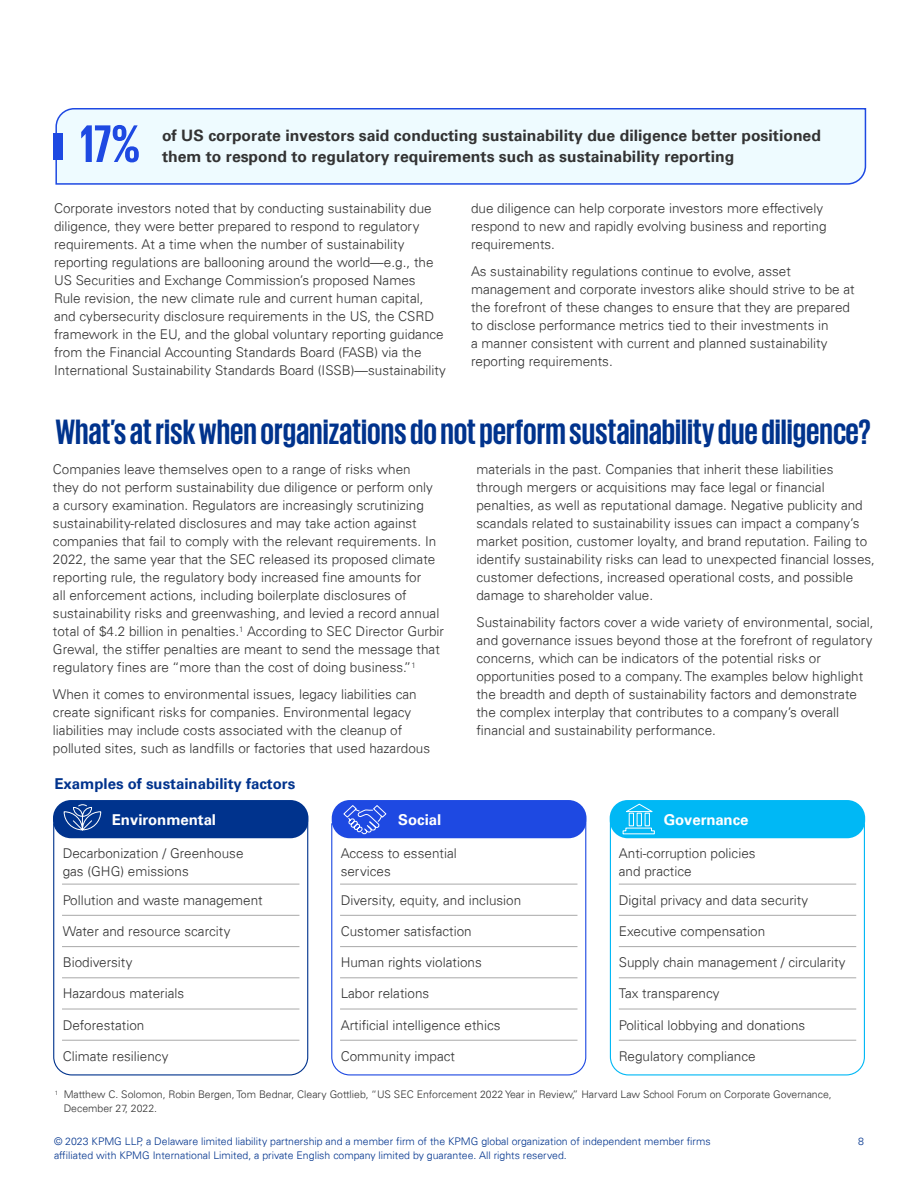
<style>
.page{position:relative;width:918px;height:1188px;background:#fff}
.page>*{position:absolute;margin:0;border:0;box-sizing:border-box;transform-origin:0 0}
.t1{font:700 54px "KPMG";color:#1e49e2}
.t2{font:700 36px "KPMG";color:#00338d}
.t3{font:700 15.75px/21px "Univers";color:#333}
.t4{font:700 15px "Univers";color:#00338d}
.t5{font:700 15px "Univers";letter-spacing:-.005em;color:#fff}
.t6{font:300 13.5px/18px "Univers 45";color:#333}
.t7{font:300 10.5px "Univers 45";color:#00338d}
.t8{font:300 10.5px/13.5px "Univers 45";color:#333}
</style>
<div class="page">
<div style="left:55px;top:108px;width:812px;height:77px;background:#eefbff"></div>
<div style="left:53px;top:133px;width:10px;height:27px;background:#1e49e2"></div>
<div style="left:53px;top:800px;width:255px;height:38px;background:#00338d;border-radius:18px"></div>
<svg style="left:53px;top:823px;width:256px;height:253px"></svg>
<div style="left:332px;top:800px;width:255px;height:38px;background:#1e49e2;border-radius:18px"></div>
<svg style="left:331px;top:823px;width:256px;height:253px"></svg>
<div style="left:610px;top:800px;width:255px;height:38px;background:#00b8f5;border-radius:18px"></div>
<svg style="left:609px;top:823px;width:256px;height:253px"></svg>
<svg style="left:622px;top:803px;width:33px;height:32px"></svg>
<svg style="left:63px;top:804px;width:38px;height:27px"></svg>
<svg style="left:343px;top:805px;width:44px;height:30px"></svg>
<hr style="left:619px;top:884px;width:237px;height:1px;background:#b2b2b2">
<hr style="left:619px;top:915px;width:237px;height:1px;background:#b2b2b2">
<hr style="left:619px;top:946px;width:237px;height:1px;background:#b2b2b2">
<hr style="left:619px;top:977px;width:237px;height:1px;background:#b2b2b2">
<hr style="left:619px;top:1008px;width:237px;height:2px;background:#b2b2b2">
<hr style="left:619px;top:1040px;width:237px;height:1px;background:#b2b2b2">
<hr style="left:340px;top:884px;width:237px;height:1px;background:#b2b2b2">
<hr style="left:340px;top:915px;width:237px;height:1px;background:#b2b2b2">
<hr style="left:340px;top:946px;width:237px;height:1px;background:#b2b2b2">
<hr style="left:340px;top:977px;width:237px;height:1px;background:#b2b2b2">
<hr style="left:340px;top:1008px;width:237px;height:2px;background:#b2b2b2">
<hr style="left:340px;top:1040px;width:237px;height:1px;background:#b2b2b2">
<hr style="left:62px;top:884px;width:237px;height:1px;background:#b2b2b2">
<hr style="left:62px;top:915px;width:237px;height:1px;background:#b2b2b2">
<hr style="left:62px;top:946px;width:237px;height:1px;background:#b2b2b2">
<hr style="left:62px;top:977px;width:237px;height:1px;background:#b2b2b2">
<hr style="left:62px;top:1008px;width:237px;height:2px;background:#b2b2b2">
<hr style="left:62px;top:1040px;width:237px;height:1px;background:#b2b2b2">
<h1 class="t1" style="left:80px;top:117px;width:62px">17%</h1>
<p class="t3" style="left:162px;top:126px;width:661px">of US corporate investors said conducting sustainability due diligence better positioned them to respond to regulatory requirements such as sustainability reporting</p>
<p class="t6" style="left:54px;top:199px;width:393px">Corporate investors noted that by conducting sustainability due diligence, they were better prepared to respond to regulatory requirements. At a time when the number of sustainability reporting regulations are ballooning around the world—e.g., the US Securities and Exchange Commission’s proposed Names<br>Rule revision, the new climate rule and current human capital, and cybersecurity disclosure requirements in the US, the CSRD framework in the EU, and the global voluntary reporting guidance from the Financial Accounting Standards Board (FASB) via the International Sustainability Standards Board (ISSB)—sustainability</p>
<p class="t6" style="left:471px;top:199px;width:357px">due diligence can help corporate investors more effectively respond to new and rapidly evolving business and reporting requirements.</p>
<p class="t6" style="left:471px;top:262px;width:385px">As sustainability regulations continue to evolve, asset management and corporate investors alike should strive to be at the forefront of these changes to ensure that they are prepared to disclose performance metrics tied to their investments in<br>a manner consistent with current and planned sustainability reporting requirements.</p>
<h2 class="t2" style="left:55px;top:414px;width:817px">What’s at risk when organizations do not perform sustainability due diligence?</h2>
<p class="t6" style="left:53px;top:461px;width:393px">Companies leave themselves open to a range of risks when<br>they do not perform sustainability due diligence or perform only<br>a cursory examination. Regulators are increasingly scrutinizing sustainability-related disclosures and may take action against companies that fail to comply with the relevant requirements. In 2022, the same year that the SEC released its proposed climate reporting rule, the regulatory body increased fine amounts for<br>all enforcement actions, including boilerplate disclosures of sustainability risks and greenwashing, and levied a record annual total of $4.2 billion in penalties.<sup>1</sup> According to SEC Director Gurbir Grewal, the stiffer penalties are meant to send the message that regulatory fines are “more than the cost of doing business.”<sup>1</sup></p>
<p class="t6" style="left:53px;top:685px;width:379px">When it comes to environmental issues, legacy liabilities can create significant risks for companies. Environmental legacy liabilities may include costs associated with the cleanup of polluted sites, such as landfills or factories that used hazardous</p>
<p class="t4" style="left:54px;top:775px;width:242px">Examples of sustainability factors</p>
<p class="t6" style="left:476px;top:461px;width:400px">materials in the past. Companies that inherit these liabilities through mergers or acquisitions may face legal or financial penalties, as well as reputational damage. Negative publicity and scandals related to sustainability issues can impact a company’s market position, customer loyalty, and brand reputation. Failing to identify sustainability risks can lead to unexpected financial losses, customer defections, increased operational costs, and possible damage to shareholder value.</p>
<p class="t6" style="left:476px;top:613px;width:399px">Sustainability factors cover a wide variety of environmental, social, and governance issues beyond those at the forefront of regulatory concerns, which can be indicators of the potential risks or opportunities posed to a company. The examples below highlight the breadth and depth of sustainability factors and demonstrate the complex interplay that contributes to a company’s overall financial and sustainability performance.</p>
<p class="t5" style="left:112px;top:811px;width:106px">Environmental</p>
<p class="t5" style="left:398px;top:811px;width:45px">Social</p>
<p class="t5" style="left:664px;top:811px;width:86px">Governance</p>
<p class="t6" style="left:63px;top:844px;width:182px">Decarbonization / Greenhouse gas (GHG) emissions</p>
<p class="t6" style="left:341px;top:844px;width:118px">Access to essential services</p>
<p class="t6" style="left:619px;top:844px;width:138px">Anti-corruption policies and practice</p>
<p class="t6" style="left:63px;top:891px;width:202px">Pollution and waste management</p>
<p class="t6" style="left:341px;top:891px;width:182px">Diversity, equity, and inclusion</p>
<p class="t6" style="left:619px;top:891px;width:191px">Digital privacy and data security</p>
<p class="t6" style="left:63px;top:922px;width:169px">Water and resource scarcity</p>
<p class="t6" style="left:341px;top:922px;width:132px">Customer satisfaction</p>
<p class="t6" style="left:619px;top:922px;width:148px">Executive compensation</p>
<p class="t6" style="left:63px;top:953px;width:71px">Biodiversity</p>
<p class="t6" style="left:341px;top:953px;width:143px">Human rights violations</p>
<p class="t6" style="left:619px;top:953px;width:228px">Supply chain management / circularity</p>
<p class="t6" style="left:63px;top:985px;width:123px">Hazardous materials</p>
<p class="t6" style="left:341px;top:985px;width:90px">Labor relations</p>
<p class="t6" style="left:619px;top:985px;width:102px">Tax transparency</p>
<p class="t6" style="left:63px;top:1016px;width:83px">Deforestation</p>
<p class="t6" style="left:341px;top:1016px;width:161px">Artificial intelligence ethics</p>
<p class="t6" style="left:619px;top:1016px;width:188px">Political lobbying and donations</p>
<p class="t6" style="left:63px;top:1047px;width:107px">Climate resiliency</p>
<p class="t6" style="left:341px;top:1047px;width:116px">Community impact</p>
<p class="t6" style="left:619px;top:1047px;width:138px">Regulatory compliance</p>
<p class="t8" style="left:64px;top:1088px;width:770px;text-indent:-9px"><sup>1</sup> Matthew C. Solomon, Robin Bergen, Tom Bednar, Cleary Gottlieb, “US SEC Enforcement 2022 Year in Review,” Harvard Law School Forum on Corporate Governance,<br>December 27, 2022.</p>
<p class="t7" style="left:54px;top:1135px;width:658px">© 2023 KPMG LLP, a Delaware limited liability partnership and a member firm of the KPMG global organization of independent member firms</p>
<p class="t7" style="left:858px;top:1135px;width:7px">8</p>
<p class="t7" style="left:54px;top:1149px;width:514px">affiliated with KPMG International Limited, a private English company limited by guarantee. All rights reserved.</p>
</div>
